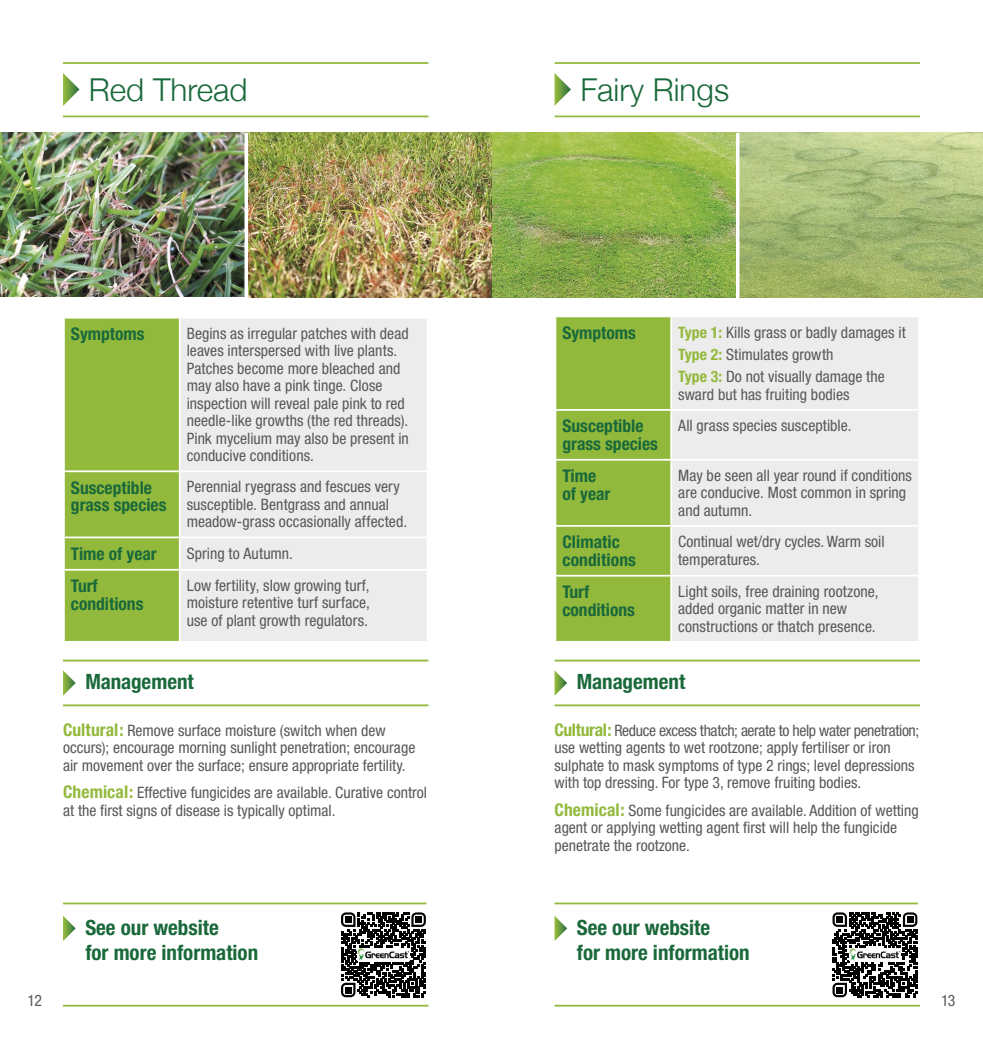
<style>
.page{position:relative;width:983px;height:1042px;background:#fff}
.page>*{position:absolute;margin:0;border:0;box-sizing:border-box;transform-origin:0 0}
.t1{font:300 31.5px "Helvetica Neue";color:#1a693b}
.t2{font:700 condensed 21px/24.5px "Helvetica Neue LT Std";color:#1a693b}
.t3{font:700 condensed 21px "Helvetica Neue";color:#1a693b}
.t4{font:700 condensed 17.5px/17.5px "Helvetica Neue LT Std";color:#1a693b}
.t5{font:condensed 15.75px/17.5px "Helvetica Neue LT Std";color:#585857}
.s1{font-family:"Helvetica Neue";font-weight:700;font-size:17.5px;color:#92b93b}
.s2{font-weight:700;color:#92b93b}
</style>
<div class="page">
<hr style="left:554px;top:902px;width:363px;height:2px;background:#92b93b">
<hr style="left:63px;top:902px;width:363px;height:2px;background:#92b93b">
<hr style="left:554px;top:1005px;width:365px;height:1px;background:#92b93b">
<hr style="left:63px;top:1005px;width:365px;height:1px;background:#92b93b">
<svg style="left:554px;top:916px;width:13px;height:25px"></svg>
<svg style="left:63px;top:916px;width:13px;height:25px"></svg>
<svg style="left:832px;top:912px;width:85px;height:85px"></svg>
<img style="left:848px;top:948px;width:52px;height:13px">
<svg style="left:341px;top:912px;width:85px;height:85px"></svg>
<img style="left:357px;top:948px;width:52px;height:13px">
<svg style="left:554px;top:73px;width:17px;height:33px"></svg>
<hr style="left:554px;top:62px;width:365px;height:2px;background:#92b93b">
<hr style="left:554px;top:116px;width:365px;height:1px;background:#92b93b">
<hr style="left:554px;top:659px;width:365px;height:2px;background:#92b93b">
<hr style="left:554px;top:704px;width:365px;height:2px;background:#92b93b">
<div style="left:556px;top:317px;width:114px;height:324px;background:#92b93b"></div>
<div style="left:672px;top:317px;width:245px;height:324px;background:#ececec"></div>
<hr style="left:554px;top:409px;width:117px;height:2px;background:#fff">
<hr style="left:671px;top:409px;width:248px;height:2px;background:#fff">
<hr style="left:554px;top:459px;width:117px;height:2px;background:#fff">
<hr style="left:671px;top:459px;width:248px;height:2px;background:#fff">
<hr style="left:554px;top:525px;width:117px;height:2px;background:#fff">
<hr style="left:671px;top:525px;width:248px;height:2px;background:#fff">
<hr style="left:554px;top:575px;width:117px;height:1px;background:#fff">
<hr style="left:671px;top:575px;width:248px;height:1px;background:#fff">
<svg style="left:554px;top:670px;width:13px;height:26px"></svg>
<img style="left:0;top:133px;width:982px;height:164px">
<svg style="left:735px;top:133px;width:4px;height:165px"></svg>
<svg style="left:63px;top:73px;width:16px;height:33px"></svg>
<hr style="left:63px;top:62px;width:365px;height:2px;background:#92b93b">
<hr style="left:63px;top:116px;width:365px;height:1px;background:#92b93b">
<div style="left:65px;top:318px;width:114px;height:323px;background:#92b93b"></div>
<div style="left:181px;top:319px;width:245px;height:322px;background:#ececec"></div>
<hr style="left:63px;top:470px;width:117px;height:2px;background:#fff">
<hr style="left:180px;top:470px;width:248px;height:2px;background:#fff">
<hr style="left:63px;top:536px;width:117px;height:2px;background:#fff">
<hr style="left:180px;top:536px;width:248px;height:2px;background:#fff">
<hr style="left:63px;top:569px;width:117px;height:1px;background:#fff">
<hr style="left:180px;top:569px;width:248px;height:1px;background:#fff">
<hr style="left:63px;top:659px;width:365px;height:2px;background:#92b93b">
<hr style="left:63px;top:704px;width:365px;height:2px;background:#92b93b">
<svg style="left:63px;top:670px;width:13px;height:26px"></svg>
<svg style="left:244px;top:133px;width:4px;height:164px"></svg>
<h1 class="t1" style="left:89px;top:64px;width:160px">Red Thread</h1>
<p class="t4" style="left:71px;top:325px;width:75px">Symptoms</p>
<p class="t5" style="left:187px;top:324px;width:223px">Begins as irregular patches with dead leaves interspersed with live plants.<br>Patches become more bleached and may also have a pink tinge. Close inspection will reveal pale pink to red needle-like growths (the red threads).<br>Pink mycelium may also be present in conducive conditions.</p>
<p class="t4" style="left:71px;top:478px;width:97px">Susceptible grass species</p>
<p class="t5" style="left:187px;top:478px;width:222px">Perennial ryegrass and fescues very susceptible. Bentgrass and annual meadow-grass occasionally affected.</p>
<p class="t4" style="left:71px;top:545px;width:87px">Time of year</p>
<p class="t5" style="left:187px;top:544px;width:108px">Spring to Autumn.</p>
<p class="t4" style="left:71px;top:577px;width:74px">Turf conditions</p>
<p class="t5" style="left:187px;top:576px;width:185px;text-align:justify">Low fertility, slow growing turf, moisture retentive turf surface, use of plant growth regulators.</p>
<h2 class="t3" style="left:85px;top:664px;width:110px">Management</h2>
<p class="t5" style="left:63px;top:721px;width:354px"><span class="s1">Cultural:</span> Remove surface moisture (switch when dew occurs); encourage morning sunlight penetration; encourage air movement over the surface; ensure appropriate fertility.</p>
<p class="t5" style="left:63px;top:784px;width:365px"><span class="s1">Chemical:</span> Effective fungicides are available. Curative control at the first signs of disease is typically optimal.</p>
<h2 class="t2" style="left:85px;top:915px;width:174px">See our website<br>for more information</h2>
<h1 class="t1" style="left:580px;top:64px;width:150px">Fairy Rings</h1>
<p class="t4" style="left:562px;top:324px;width:75px">Symptoms</p>
<p class="t5" style="left:678px;top:321px;width:229px;line-height:22.4px"><span class="s2">Type 1:</span> Kills grass or badly damages it<br><span class="s2">Type 2:</span> Stimulates growth<br><span class="s2">Type 3:</span> Do not visually damage the</p>
<p class="t5" style="left:678px;top:385px;width:173px">sward but has fruiting bodies</p>
<p class="t4" style="left:562px;top:417px;width:97px">Susceptible grass species</p>
<p class="t5" style="left:678px;top:417px;width:175px">All grass species susceptible.</p>
<p class="t4" style="left:562px;top:467px;width:49px">Time of year</p>
<p class="t5" style="left:678px;top:466px;width:235px">May be seen all year round if conditions are conducive. Most common in spring and autumn.</p>
<p class="t4" style="left:562px;top:533px;width:75px">Climatic conditions</p>
<p class="t5" style="left:678px;top:532px;width:208px">Continual wet/dry cycles. Warm soil temperatures.</p>
<p class="t4" style="left:562px;top:583px;width:74px">Turf conditions</p>
<p class="t5" style="left:678px;top:582px;width:202px">Light soils, free draining rootzone, added organic matter in new constructions or thatch presence.</p>
<h2 class="t3" style="left:576px;top:664px;width:110px">Management</h2>
<p class="t5" style="left:554px;top:721px;width:366px"><span class="s1">Cultural:</span> Reduce excess thatch; aerate to help water penetration; use wetting agents to wet rootzone; apply fertiliser or iron sulphate to mask symptoms of type 2 rings; level depressions with top dressing. For type 3, remove fruiting bodies.</p>
<p class="t5" style="left:554px;top:801px;width:365px"><span class="s1">Chemical:</span> Some fungicides are available. Addition of wetting agent or applying wetting agent first will help the fungicide penetrate the rootzone.</p>
<h2 class="t2" style="left:576px;top:915px;width:174px">See our website<br>for more information</h2>
<p class="t5" style="left:28px;top:991px;width:16px">12</p>
<p class="t5" style="left:940px;top:991px;width:16px">13</p>
</div>
